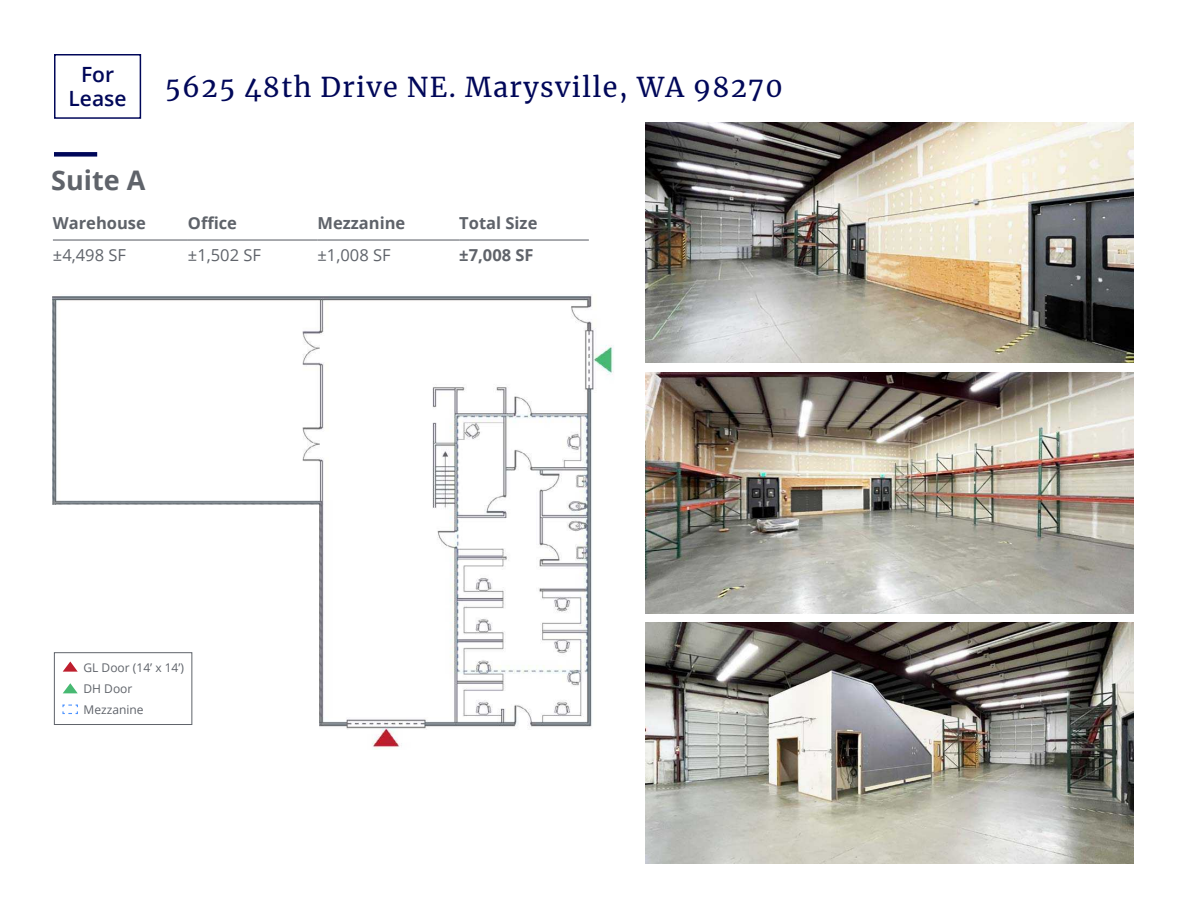
<style>
.page{position:relative;width:1188px;height:918px;background:#fff}
.page>*{position:absolute;margin:0;border:0;box-sizing:border-box;transform-origin:0 0}
.t1{font:27px "Merriweather";letter-spacing:.05em;color:#000759}
.t2{font:700 27px "Open Sans";color:#5f636a}
.t3{font:600 21px/24px "Open Sans";color:#000759;text-align:center}
.t4{font:700 16.5px "Open Sans";color:#5f636a}
.t5{font:16.5px "Open Sans";color:#5f636a}
.t6{font:12px/21px "Open Sans";color:#5f636a}
</style>
<div class="page">
<div style="left:54px;top:54px;width:87px;height:65px;border:2px solid #000759"></div>
<img style="left:646px;top:372px;width:488px;height:241px">
<img style="left:646px;top:122px;width:488px;height:241px">
<img style="left:646px;top:623px;width:488px;height:241px">
<div style="left:54px;top:152px;width:43px;height:5px;background:#000759"></div>
<hr style="left:53px;top:239px;width:135px;height:2px;background:#5f636a">
<hr style="left:188px;top:239px;width:130px;height:2px;background:#5f636a">
<hr style="left:318px;top:239px;width:141px;height:2px;background:#5f636a">
<hr style="left:459px;top:239px;width:130px;height:2px;background:#5f636a">
<img style="left:52px;top:295px;width:562px;height:455px">
<svg style="left:62px;top:704px;width:17px;height:11px"></svg>
<p class="t3" style="left:69px;top:62px;width:59px">For<br>Lease</p>
<h1 class="t1" style="left:165px;top:69px;width:619px">5625 48th Drive NE. Marysville, WA 98270</h1>
<h1 class="t2" style="left:51px;top:161px;width:96px">Suite A</h1>
<p class="t4" style="left:53px;top:212px;width:95px">Warehouse</p>
<p class="t4" style="left:188px;top:212px;width:51px">Office</p>
<p class="t4" style="left:318px;top:212px;width:89px">Mezzanine</p>
<p class="t4" style="left:459px;top:212px;width:80px">Total Size</p>
<p class="t5" style="left:53px;top:244px;width:75px">±4,498 SF</p>
<p class="t5" style="left:188px;top:244px;width:75px">±1,502 SF</p>
<p class="t5" style="left:318px;top:244px;width:75px">±1,008 SF</p>
<p class="t4" style="left:459px;top:244px;width:76px">±7,008 SF</p>
<p class="t6" style="left:84px;top:657px;width:102px">GL Door (14’ x 14’)<br>DH Door<br>Mezzanine</p>
</div>
